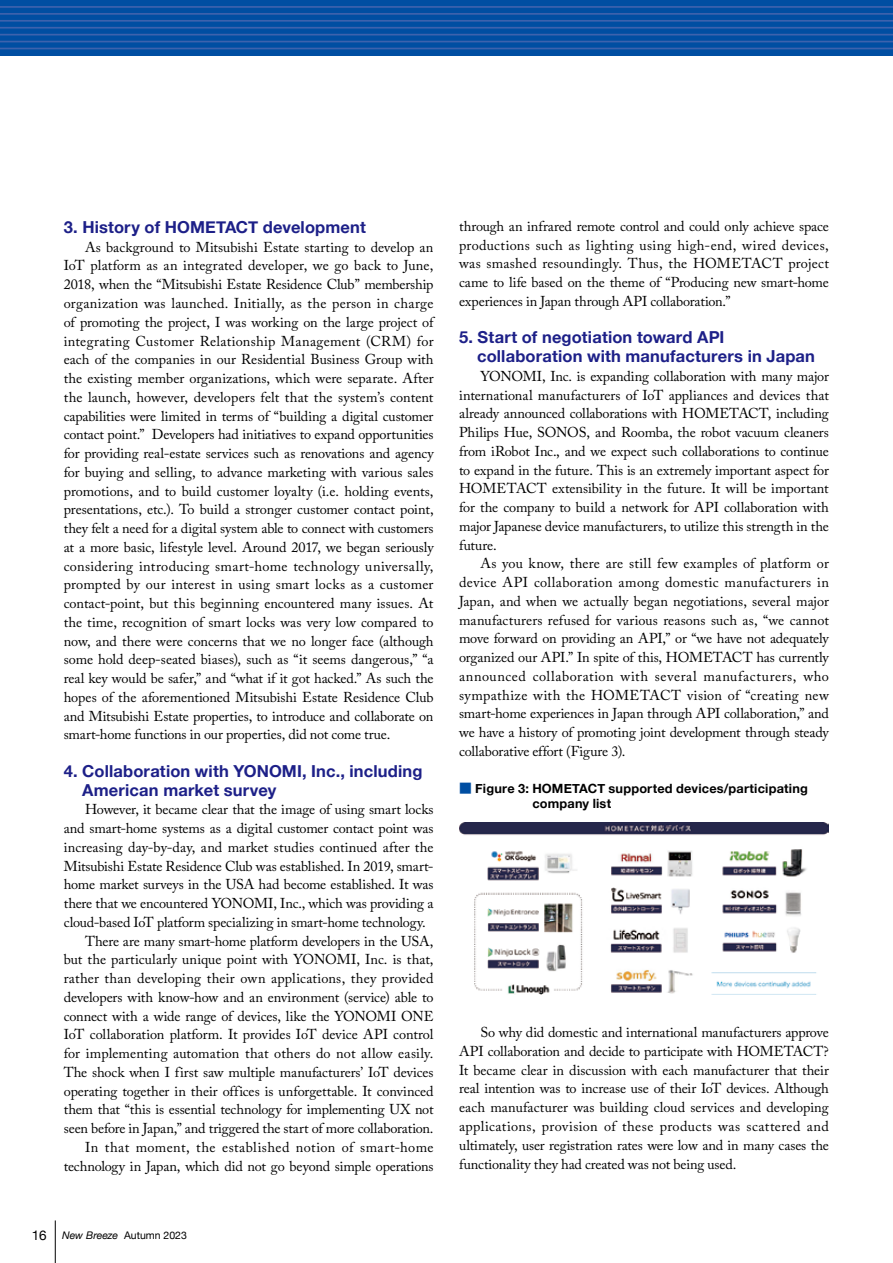
<style>
.page{position:relative;width:893px;height:1263px;background:#fff}
.page>*{position:absolute;margin:0;border:0;box-sizing:border-box;transform-origin:0 0}
.t1{font:700 16.5px/18.8px "Helvetica Neue";letter-spacing:.01em;color:#1d2088}
.t2{font:14.25px/18.8px "Adobe Caslon Pro";letter-spacing:-.01em;color:#000;text-align:justify}
.t3{font:14.25px "Adobe Caslon Pro";letter-spacing:.01em;color:#000}
.t4{font:14.25px "Adobe Caslon Pro";letter-spacing:.025em;color:#000}
.t5{font:700 12.75px/15px "Helvetica Neue";letter-spacing:.015em;color:#000}
.t6{font:10.5px "Helvetica Neue";color:#000}
.s1{font-size:13.5px}
.s2{font-style:italic}
.s3{font-family:"Shin Go Pro";font-weight:400;color:#004ea2}
</style>
<div class="page">
<img style="left:459px;top:822px;width:370px;height:172px">
<hr style="left:55px;top:1220px;width:1px;height:43px;background:#000">
<div style="left:0;top:0;width:893px;height:55px;background:#004ea2"></div>
<hr style="left:0;top:6px;width:893px;height:2px;background:#3d62ad">
<hr style="left:0;top:13px;width:893px;height:2px;background:#3d62ad">
<hr style="left:0;top:20px;width:893px;height:2px;background:#3d62ad">
<hr style="left:0;top:27px;width:893px;height:2px;background:#3d62ad">
<hr style="left:0;top:34px;width:893px;height:1px;background:#3d62ad">
<hr style="left:0;top:41px;width:893px;height:1px;background:#3d62ad">
<hr style="left:0;top:48px;width:893px;height:1px;background:#3d62ad">
<p class="t1" style="left:64px;top:218px;width:304px">3. History of HOMETACT development</p>
<p class="t2" style="left:64px;top:237px;width:371px;text-indent:21px">As background to Mitsubishi Estate starting to develop an IoT platform as an integrated developer, we go back to June, 2018, when the “Mitsubishi Estate Residence Club” membership organization was launched. Initially, as the person in charge of promoting the project, I was working on the large project of integrating Customer Relationship Management (CRM) for each of the companies in our Residential Business Group with the existing member organizations, which were separate. After the launch, however, developers felt that the system’s content capabilities were limited in terms of “building a digital customer contact point.” Developers had initiatives to expand opportunities for providing real-estate services such as renovations and agency for buying and selling, to advance marketing with various sales promotions, and to build customer loyalty (i.e. holding events, presentations, etc.). To build a stronger customer contact point, they felt a need for a digital system able to connect with customers at a more basic, lifestyle level. Around 2017, we began seriously considering introducing smart-home technology universally, prompted by our interest in using smart locks as a customer contact-point, but this beginning encountered many issues. At the time, recognition of smart locks was very low compared to now, and there were concerns that we no longer face (although some hold deep-seated biases), such as “it seems dangerous,” “a real key would be safer,” and “what if it got hacked.” As such the hopes of the aforementioned Mitsubishi Estate Residence Club and Mitsubishi Estate properties, to introduce and collaborate on smart-home functions in our properties, did not come true.</p>
<p class="t1" style="left:82px;top:762px;width:342px;text-indent:-19px">4. Collaboration with YONOMI, Inc., including<br>American market survey</p>
<p class="t2" style="left:85px;top:800px;width:350px">However, it became clear that the image of using smart locks</p>
<p class="t2" style="left:64px;top:819px;width:371px">and smart-home systems as a digital customer contact point was</p>
<p class="t2" style="left:64px;top:837px;width:371px">increasing day-by-day, and market studies continued after the</p>
<p class="t2" style="left:64px;top:856px;width:371px">Mitsubishi Estate Residence Club was established. In 2019, smart-</p>
<p class="t2" style="left:64px;top:875px;width:371px">home market surveys in the USA had become established. It was</p>
<p class="t2" style="left:64px;top:894px;width:371px">there that we encountered YONOMI, Inc., which was providing a</p>
<p class="t2" style="left:64px;top:912px;width:364px">cloud-based IoT platform specializing in smart-home technology.</p>
<p class="t2" style="left:85px;top:931px;width:350px">There are many smart-home platform developers in the USA,</p>
<p class="t2" style="left:64px;top:950px;width:371px">but the particularly unique point with YONOMI, Inc. is that,</p>
<p class="t3" style="left:64px;top:970px;width:371px">rather than developing their own applications, they provided</p>
<p class="t2" style="left:64px;top:987px;width:371px">developers with know-how and an environment (service) able to</p>
<p class="t2" style="left:64px;top:1006px;width:371px">connect with a wide range of devices, like the YONOMI ONE</p>
<p class="t2" style="left:64px;top:1025px;width:371px">IoT collaboration platform. It provides IoT device API control</p>
<p class="t2" style="left:64px;top:1044px;width:371px">for implementing automation that others do not allow easily.</p>
<p class="t2" style="left:64px;top:1062px;width:371px">The shock when I first saw multiple manufacturers’ IoT devices</p>
<p class="t2" style="left:64px;top:1081px;width:371px">operating together in their offices is unforgettable. It convinced</p>
<p class="t2" style="left:64px;top:1100px;width:371px">them that “this is essential technology for implementing UX not</p>
<p class="t2" style="left:64px;top:1119px;width:371px">seen before in Japan,” and triggered the start of more collaboration.</p>
<p class="t4" style="left:85px;top:1138px;width:350px">In that moment, the established notion of smart-home</p>
<p class="t2" style="left:64px;top:1156px;width:371px">technology in Japan, which did not go beyond simple operations</p>
<p class="t6" style="left:32px;top:1227px;width:157px"><span class="s1">16</span> <span class="s2">New Breeze</span> Autumn 2023</p>
<p class="t2" style="left:459px;top:217px;width:371px">through an infrared remote control and could only achieve space productions such as lighting using high-end, wired devices, was smashed resoundingly. Thus, the HOMETACT project came to life based on the theme of “Producing new smart-home experiences in Japan through API collaboration.”</p>
<p class="t1" style="left:477px;top:329px;width:339px;text-indent:-18px">5. Start of negotiation toward API collaboration with manufacturers in Japan</p>
<p class="t2" style="left:459px;top:367px;width:371px;text-indent:21px">YONOMI, Inc. is expanding collaboration with many major international manufacturers of IoT appliances and devices that already announced collaborations with HOMETACT, including Philips Hue, SONOS, and Roomba, the robot vacuum cleaners from iRobot Inc., and we expect such collaborations to continue to expand in the future. This is an extremely important aspect for HOMETACT extensibility in the future. It will be important for the company to build a network for API collaboration with major Japanese device manufacturers, to utilize this strength in the future.</p>
<p class="t2" style="left:459px;top:554px;width:371px;text-indent:21px">As you know, there are still few examples of platform or device API collaboration among domestic manufacturers in Japan, and when we actually began negotiations, several major manufacturers refused for various reasons such as, “we cannot move forward on providing an API,” or “we have not adequately organized our API.” In spite of this, HOMETACT has currently announced collaboration with several manufacturers, who sympathize with the HOMETACT vision of “creating new smart-home experiences in Japan through API collaboration,” and we have a history of promoting joint development through steady collaborative effort (Figure 3).</p>
<p class="t5" style="left:532px;top:781px;width:277px;text-indent:-73px"><span class="s3">■</span> Figure 3: HOMETACT supported devices/participating company list</p>
<p class="t2" style="left:459px;top:1023px;width:371px;text-indent:21px">So why did domestic and international manufacturers approve API collaboration and decide to participate with HOMETACT?<br>It became clear in discussion with each manufacturer that their real intention was to increase use of their IoT devices. Although each manufacturer was building cloud services and developing applications, provision of these products was scattered and ultimately, user registration rates were low and in many cases the functionality they had created was not being used.</p>
</div>
